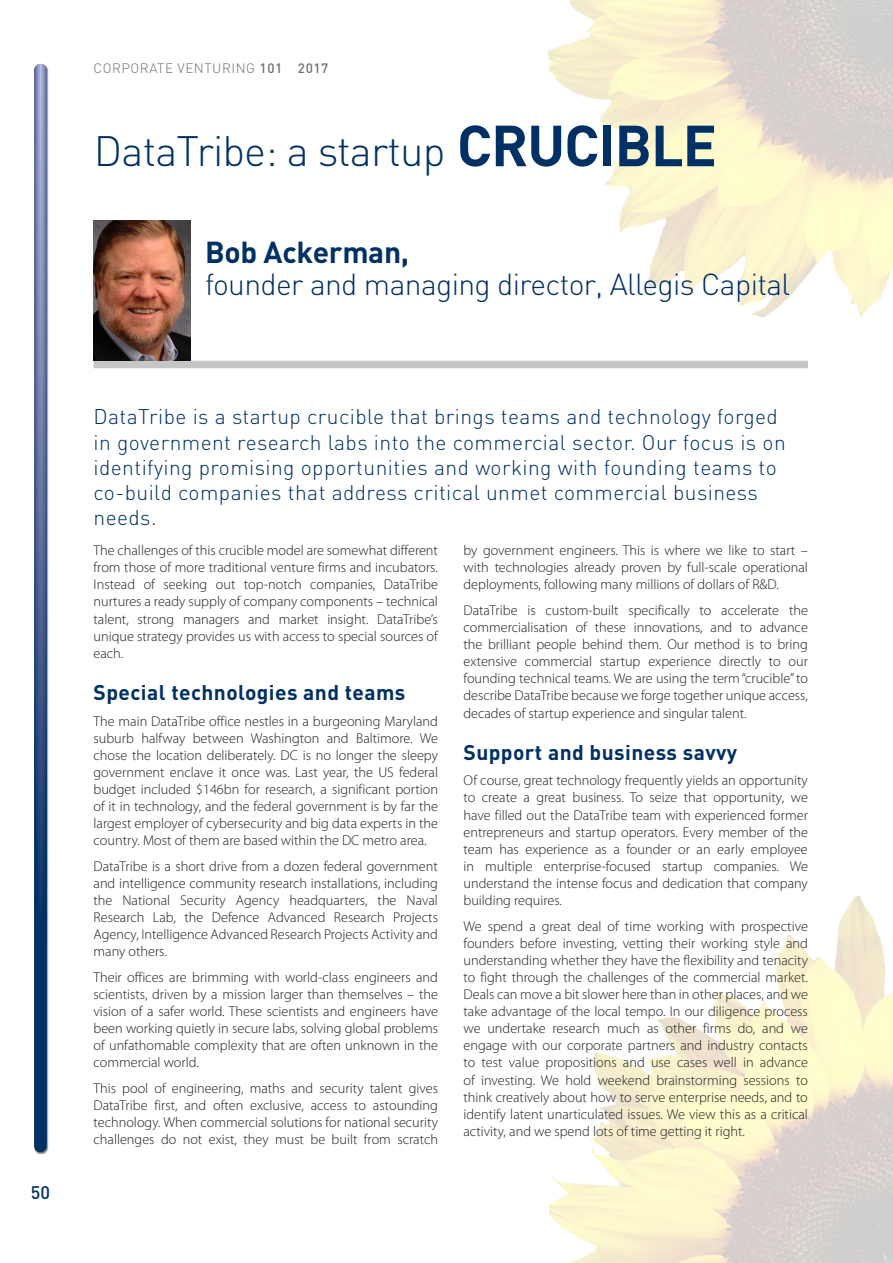
<style>
.page{position:relative;width:893px;height:1263px;background:#fff}
.page>*{position:absolute;margin:0;border:0;box-sizing:border-box;transform-origin:0 0}
.t1{font:300 42px "DIN";letter-spacing:-.02em;color:#003064}
.t2{font:300 30px "DIN";letter-spacing:-.02em;color:#003064}
.t3{font:700 30px "DIN";letter-spacing:-.01em;color:#003064}
.t4{font:300 21px/25.2px "DIN";letter-spacing:.02em;color:#003064}
.t5{font:700 21px "DIN";letter-spacing:.02em;color:#003064}
.t6{font:500 18px "DIN";color:#003064}
.t7{font:300 14.25px/17.1px "Myriad Pro";color:#1d1d1b;text-align:justify}
.t8{font:300 13.5px "DIN";letter-spacing:.04em;color:#706f6f}
.s1{font-weight:500}
.s2{font-weight:700;font-size:57px}
</style>
<div class="page">
<img style="left:549px;top:0;width:344px;height:369px">
<img style="left:550px;top:895px;width:343px;height:368px">
<div style="left:33px;top:61px;width:16px;height:1092px;background:#1d1d1b;opacity:.5"></div>
<div style="left:35px;top:64px;width:14px;height:1090px;background:#1d1d1b;opacity:.5"></div>
<svg style="left:34px;top:70px;width:13px;height:1076px;background:#3f5a89"></svg>
<div style="left:94px;top:361px;width:714px;height:7px;background:#c6c6c6"></div>
<img style="left:94px;top:220px;width:96px;height:141px">
<p class="t6" style="left:31px;top:1181px;width:21px">50</p>
<p class="t8" style="left:94px;top:60px;width:236px">CORPORATE VENTURING <span class="s1">101 2017</span></p>
<h1 class="t1" style="left:94px;top:125px;width:625px">DataTribe: a startup <span class="s2">CRUCIBLE</span></h1>
<h2 class="t3" style="left:205px;top:233px;width:206px">Bob Ackerman,</h2>
<h2 class="t2" style="left:205px;top:266px;width:587px">founder and managing director, Allegis Capital</h2>
<p class="t4" style="left:94px;top:404px;width:694px">DataTribe is a startup crucible that brings teams and technology forged in government research labs into the commercial sector. Our focus is on identifying promising opportunities and working with founding teams to co-build companies that address critical unmet commercial business needs.</p>
<p class="t7" style="left:94px;top:542px;width:346px">The challenges of this crucible model are somewhat different from those of more traditional venture firms and incubators.<br>Instead of seeking out top-notch companies, DataTribe nurtures a ready supply of company components – technical talent, strong managers and market insight. DataTribe’s unique strategy provides us with access to special sources of each.</p>
<h3 class="t5" style="left:94px;top:679px;width:313px">Special technologies and teams</h3>
<p class="t7" style="left:94px;top:712px;width:346px">The main DataTribe office nestles in a burgeoning Maryland suburb halfway between Washington and Baltimore. We chose the location deliberately. DC is no longer the sleepy government enclave it once was. Last year, the US federal budget included $146bn for research, a significant portion of it in technology, and the federal government is by far the largest employer of cybersecurity and big data experts in the country. Most of them are based within the DC metro area.</p>
<p class="t7" style="left:94px;top:857px;width:346px">DataTribe is a short drive from a dozen federal government and intelligence community research installations, including the National Security Agency headquarters, the Naval Research Lab, the Defence Advanced Research Projects Agency, Intelligence Advanced Research Projects Activity and many others.</p>
<p class="t7" style="left:94px;top:968px;width:346px">Their offices are brimming with world-class engineers and scientists, driven by a mission larger than themselves – the vision of a safer world. These scientists and engineers have been working quietly in secure labs, solving global problems of unfathomable complexity that are often unknown in the commercial world.</p>
<p class="t7" style="left:94px;top:1080px;width:346px">This pool of engineering, maths and security talent gives DataTribe first, and often exclusive, access to astounding technology. When commercial solutions for national security challenges do not exist, they must be built from scratch</p>
<p class="t7" style="left:463px;top:542px;width:346px">by government engineers. This is where we like to start – with technologies already proven by full-scale operational deployments, following many millions of dollars of R&amp;D.</p>
<p class="t7" style="left:463px;top:601px;width:346px">DataTribe is custom-built specifically to accelerate the commercialisation of these innovations, and to advance the brilliant people behind them. Our method is to bring extensive commercial startup experience directly to our founding technical teams. We are using the term “crucible” to describe DataTribe because we forge together unique access, decades of startup experience and singular talent.</p>
<h3 class="t5" style="left:463px;top:738px;width:275px">Support and business savvy</h3>
<p class="t7" style="left:463px;top:772px;width:346px">Of course, great technology frequently yields an opportunity to create a great business. To seize that opportunity, we have filled out the DataTribe team with experienced former entrepreneurs and startup operators. Every member of the team has experience as a founder or an early employee in multiple enterprise-focused startup companies. We understand the intense focus and dedication that company building requires.</p>
<p class="t7" style="left:463px;top:917px;width:346px">We spend a great deal of time working with prospective founders before investing, vetting their working style and understanding whether they have the flexibility and tenacity to fight through the challenges of the commercial market.<br>Deals can move a bit slower here than in other places, and we take advantage of the local tempo. In our diligence process we undertake research much as other firms do, and we engage with our corporate partners and industry contacts to test value propositions and use cases well in advance of investing. We hold weekend brainstorming sessions to think creatively about how to serve enterprise needs, and to identify latent unarticulated issues. We view this as a critical activity, and we spend lots of time getting it right.</p>
</div>
